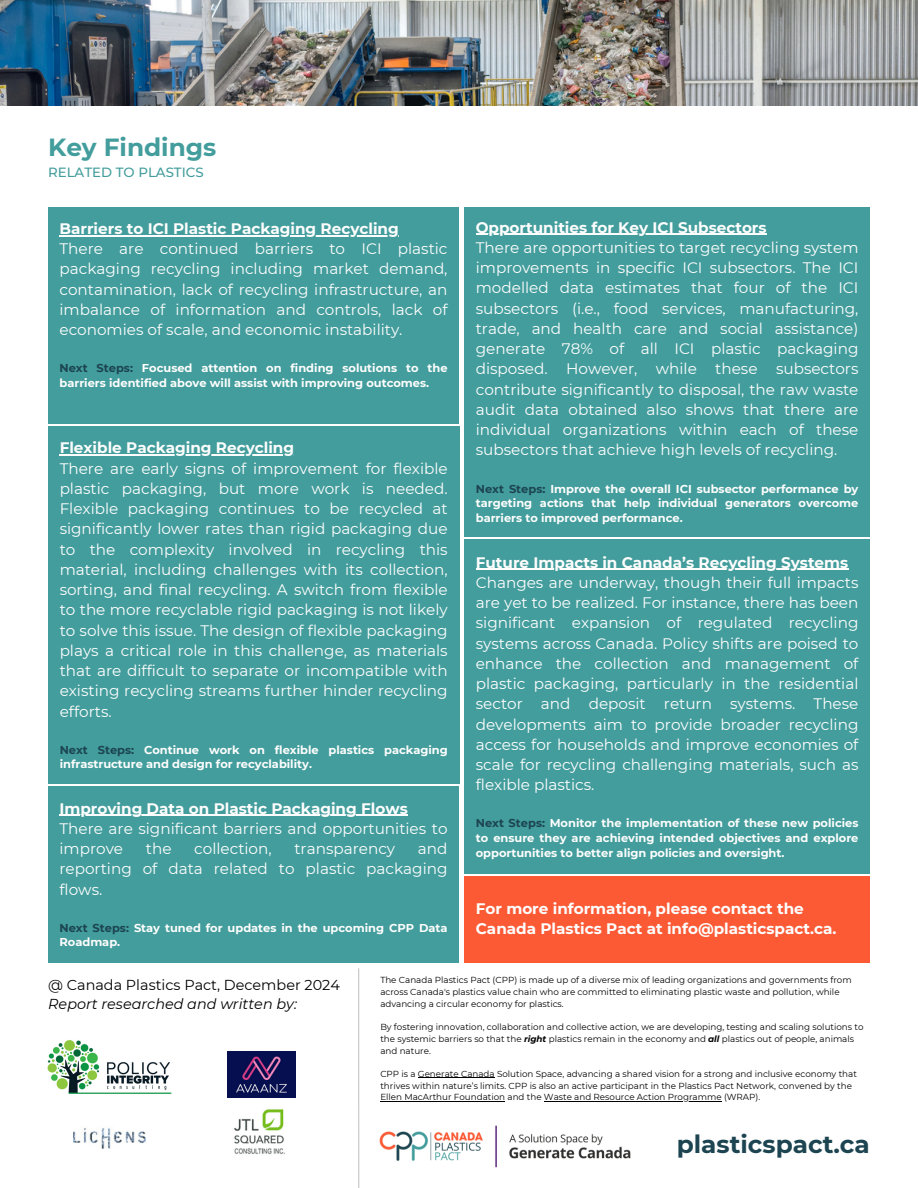
<style>
.page{position:relative;width:918px;height:1188px;background:#fff}
.page>*{position:absolute;margin:0;border:0;box-sizing:border-box;transform-origin:0 0}
.t1{font:700 24.75px "Montserrat";color:#1d4551}
.t2{font:700 24.75px "Montserrat";color:#429d9c}
.t3{font:15.3px/20.2px "Montserrat";color:#fefdfd}
.t4{font:700 15.3px/20.2px "Montserrat";color:#fff}
.t5{font:14.4px/19.2px "Montserrat";color:#000}
.t6{font:500 13.35px "Montserrat";color:#429d9c}
.t7{font:700 11.4px/14.7px "Montserrat";color:#fefdfd}
.t8{font:8.7px/11.7px "Montserrat";color:#000}
.s1{font-weight:700}
.s2{color:#1d4551}
.s3{font-weight:700;font-style:italic}
.s4{font-style:italic}
</style>
<div class="page">
<div style="left:464px;top:877px;width:406px;height:86px;background:#fb5a35"></div>
<img style="left:0;top:0;width:918px;height:106px">
<div style="left:48px;top:207px;width:411px;height:216px;background:#429d9c"></div>
<hr style="left:59px;top:235px;width:340px;height:1px;background:#fefdfd">
<div style="left:464px;top:207px;width:406px;height:330px;background:#429d9c"></div>
<hr style="left:476px;top:234px;width:291px;height:1px;background:#fefdfd">
<div style="left:48px;top:427px;width:411px;height:357px;background:#429d9c"></div>
<hr style="left:60px;top:455px;width:234px;height:1px;background:#fefdfd">
<div style="left:464px;top:540px;width:406px;height:334px;background:#429d9c"></div>
<hr style="left:476px;top:569px;width:372px;height:1px;background:#fefdfd">
<div style="left:48px;top:787px;width:411px;height:176px;background:#429d9c"></div>
<hr style="left:59px;top:815px;width:349px;height:1px;background:#fefdfd">
<img style="left:379px;top:1125px;width:252px;height:43px">
<hr style="left:358px;top:968px;width:1px;height:220px;background:#000">
<img style="left:47px;top:1040px;width:125px;height:54px">
<img style="left:73px;top:1128px;width:72px;height:21px">
<img style="left:234px;top:1109px;width:51px;height:45px">
<img style="left:228px;top:1052px;width:67px;height:46px">
<hr style="left:418px;top:1078px;width:77px;height:1px;background:#000">
<hr style="left:380px;top:1101px;width:125px;height:1px;background:#000">
<hr style="left:544px;top:1101px;width:178px;height:1px;background:#000">
<h3 class="t2" style="left:48px;top:132px;width:170px">Key Findings</h3>
<h3 class="t6" style="left:48px;top:164px;width:157px">RELATED TO PLASTICS</h3>
<h5 class="t3" style="left:476px;top:217px;width:384px"><span class="s1">Opportunities for Key ICI Subsectors<br></span>There are opportunities to target recycling system improvements in specific ICI subsectors. The ICI modelled data estimates that four of the ICI subsectors (i.e., food services, manufacturing, trade, and health care and social assistance) generate 78% of all ICI plastic packaging disposed. However, while these subsectors contribute significantly to disposal, the raw waste audit data obtained also shows that there are individual organizations within each of these subsectors that achieve high levels of recycling.</h5>
<h3 class="t7" style="left:476px;top:481px;width:384px;text-align:justify"><span class="s2">Next Steps:</span> Improve the overall ICI subsector performance by targeting actions that help individual generators overcome barriers to improved performance.</h3>
<h4 class="t3" style="left:59px;top:218px;width:390px"><span class="s1">Barriers to ICI Plastic Packaging Recycling<br></span>There are continued barriers to ICI plastic packaging recycling including market demand, contamination, lack of recycling infrastructure, an imbalance of information and controls, lack of economies of scale, and economic instability.</h4>
<h3 class="t7" style="left:59px;top:361px;width:390px"><span class="s2">Next Steps:</span> Focused attention on finding solutions to the barriers identified above will assist with improving outcomes.</h3>
<h5 class="t3" style="left:60px;top:438px;width:390px"><span class="s1">Flexible Packaging Recycling<br></span>There are early signs of improvement for flexible plastic packaging, but more work is needed.<br>Flexible packaging continues to be recycled at significantly lower rates than rigid packaging due to the complexity involved in recycling this material, including challenges with its collection, sorting, and final recycling. A switch from flexible to the more recyclable rigid packaging is not likely to solve this issue. The design of flexible packaging plays a critical role in this challenge, as materials that are difficult to separate or incompatible with existing recycling streams further hinder recycling efforts.</h5>
<h3 class="t7" style="left:60px;top:742px;width:390px"><span class="s2">Next Steps:</span> Continue work on flexible plastics packaging infrastructure and design for recyclability.</h3>
<h5 class="t3" style="left:476px;top:552px;width:384px"><span class="s1">Future Impacts in Canada’s Recycling Systems </span>Changes are underway, though their full impacts are yet to be realized. For instance, there has been significant expansion of regulated recycling systems across Canada. Policy shifts are poised to enhance the collection and management of plastic packaging, particularly in the residential sector and deposit return systems. These developments aim to provide broader recycling access for households and improve economies of scale for recycling challenging materials, such as flexible plastics.</h5>
<h3 class="t7" style="left:476px;top:816px;width:384px;text-align:justify"><span class="s2">Next Steps:</span> Monitor the implementation of these new policies to ensure they are achieving intended objectives and explore opportunities to better align policies and oversight.</h3>
<h5 class="t3" style="left:59px;top:798px;width:390px"><span class="s1">Improving Data on Plastic Packaging Flows<br></span>There are significant barriers and opportunities to improve</h5>
<h5 class="t3" style="left:59px;top:838px;width:390px;text-align:justify;text-indent:358px">and reporting of data related to plastic packaging flows.</h5>
<h3 class="t7" style="left:59px;top:920px;width:390px"><span class="s2">Next Steps:</span> Stay tuned for updates in the upcoming CPP Data<br>Roadmap.</h3>
<h5 class="t8" style="left:380px;top:974px;width:473px">The Canada Plastics Pact (CPP) is made up of a diverse mix of leading organizations and governments from across Canada's plastics value chain who are committed to eliminating plastic waste and pollution, while advancing a circular economy for plastics.</h5>
<h2 class="t8" style="left:380px;top:1021px;width:485px">By fostering innovation, collaboration and collective action, we are developing, testing and scaling solutions to the systemic barriers so that the <span class="s3">right</span> plastics remain in the economy and <span class="s3">all</span> plastics out of people, animals and nature.</h2>
<p class="t8" style="left:380px;top:1068px;width:478px">CPP is a Generate Canada Solution Space, advancing a shared vision for a strong and inclusive economy that thrives within nature’s limits. CPP is also an active participant in the Plastics Pact Network, convened by the<br>Ellen MacArthur Foundation and the Waste and Resource Action Programme (WRAP).</p>
<p class="t1" style="left:677px;top:1129px;width:195px">plasticspact.ca</p>
<h5 class="t3" style="left:146px;top:838px;width:27px">the</h5>
<h5 class="t3" style="left:194px;top:838px;width:79px">collection,</h5>
<h5 class="t3" style="left:294px;top:838px;width:102px">transparency</h5>
<p class="t4" style="left:476px;top:898px;width:362px">For more information, please contact the<br>Canada Plastics Pact at info@plasticspact.ca.</p>
<p class="t5" style="left:48px;top:975px;width:293px">@ Canada Plastics Pact, December 2024<br><span class="s4">Report researched and written by:</span></p>
</div>
